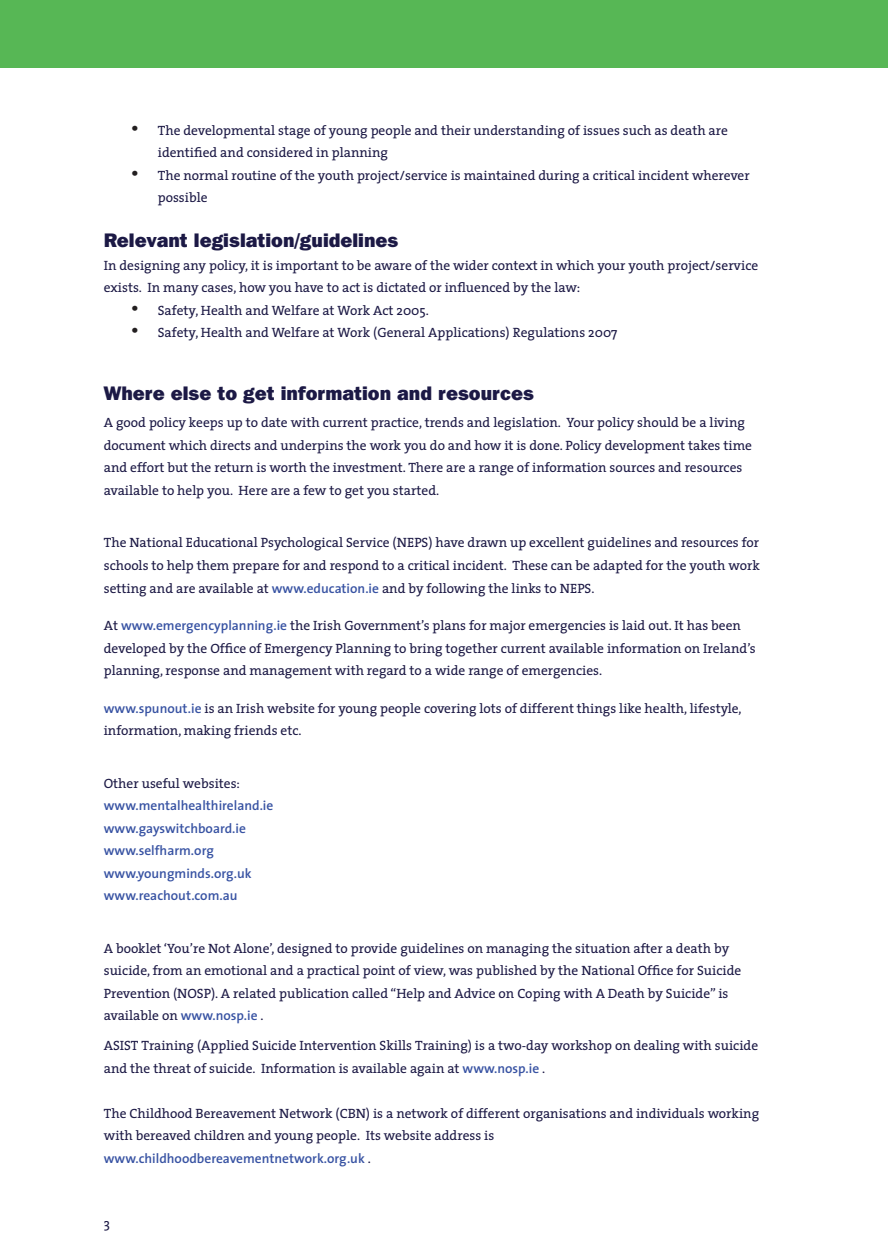
<style>
.page{position:relative;width:888px;height:1258px;background:#fff}
.page>*{position:absolute;margin:0;border:0;box-sizing:border-box;transform-origin:0 0}
.t1{font:800 19.5px "Franklin Gothic IT Cby BT";color:#1c1945}
.t2{font:13.5px/22.5px "The Serif";color:#1c1945}
.t3{font:600 13.5px/22.5px "The Sans";color:#3853a3}
.s1{color:#231f20}
.s2{font-family:"The Sans";font-weight:600;color:#3853a3}
.s3{font-family:"The Serif";font-weight:400;color:#1c1945}
</style>
<div class="page">
<div style="left:0;top:0;width:888px;height:68px;background:#57b755"></div>
<p class="t2" style="left:158px;top:119px;width:572px;text-indent:-27px"><span class="s1">•</span> The developmental stage of young people and their understanding of issues such as death are identified and considered in planning</p>
<p class="t2" style="left:158px;top:164px;width:593px;text-indent:-27px"><span class="s1">•</span> The normal routine of the youth project/service is maintained during a critical incident wherever possible</p>
<h1 class="t1" style="left:104px;top:228px;width:296px">Relevant legislation/guidelines</h1>
<p class="t2" style="left:104px;top:254px;width:656px">In designing any policy, it is important to be aware of the wider context in which your youth project/service exists. In many cases, how you have to act is dictated or influenced by the law:</p>
<p class="t2" style="left:131px;top:299px;width:300px"><span class="s1">•</span> Safety, Health and Welfare at Work Act 2005.</p>
<p class="t2" style="left:131px;top:321px;width:488px"><span class="s1">•</span> Safety, Health and Welfare at Work (General Applications) Regulations 2007</p>
<h1 class="t1" style="left:104px;top:381px;width:432px">Where else to get information and resources</h1>
<p class="t2" style="left:104px;top:411px;width:650px">A good policy keeps up to date with current practice, trends and legislation. Your policy should be a living document which directs and underpins the work you do and how it is done. Policy development takes time and effort but the return is worth the investment. There are a range of information sources and resources available to help you. Here are a few to get you started.</p>
<p class="t2" style="left:104px;top:531px;width:658px;text-align:justify">The National Educational Psychological Service (NEPS) have drawn up excellent guidelines and resources for schools to help them prepare for and respond to a critical incident. These can be adapted for the youth work setting and are available at <span class="s2">www.education.ie</span> and by following the links to NEPS.</p>
<p class="t2" style="left:104px;top:614px;width:653px">At <span class="s2">www.emergencyplanning.ie</span> the Irish Government’s plans for major emergencies is laid out. It has been developed by the Office of Emergency Planning to bring together current available information on Ireland’s planning, response and management with regard to a wide range of emergencies.</p>
<p class="t2" style="left:104px;top:696px;width:639px"><span class="s2">www.spunout.ie</span> is an Irish website for young people covering lots of different things like health, lifestyle, information, making friends etc.</p>
<p class="t2" style="left:104px;top:771px;width:138px">Other useful websites:</p>
<p class="t3" style="left:104px;top:794px;width:171px">www.mentalhealthireland.ie www.gayswitchboard.ie www.selfharm.org www.youngminds.org.uk www.reachout.com.au</p>
<p class="t2" style="left:104px;top:936px;width:639px">A booklet ‘You’re Not Alone’, designed to provide guidelines on managing the situation after a death by suicide, from an emotional and a practical point of view, was published by the National Office for Suicide Prevention (NOSP). A related publication called “Help and Advice on Coping with A Death by Suicide” is available on <span class="s2">www.nosp.ie</span> .</p>
<p class="t2" style="left:104px;top:1034px;width:656px">ASIST Training (Applied Suicide Intervention Skills Training) is a two-day workshop on dealing with suicide and the threat of suicide. Information is available again at <span class="s2">www.nosp.ie</span> .</p>
<p class="t2" style="left:104px;top:1101px;width:657px">The Childhood Bereavement Network (CBN) is a network of different organisations and individuals working with bereaved children and young people. Its website address is</p>
<p class="t3" style="left:104px;top:1146px;width:269px">www.childhoodbereavementnetwork.org.uk <span class="s3">.</span></p>
<p class="t2" style="left:104px;top:1212px;width:8px">3</p>
</div>
